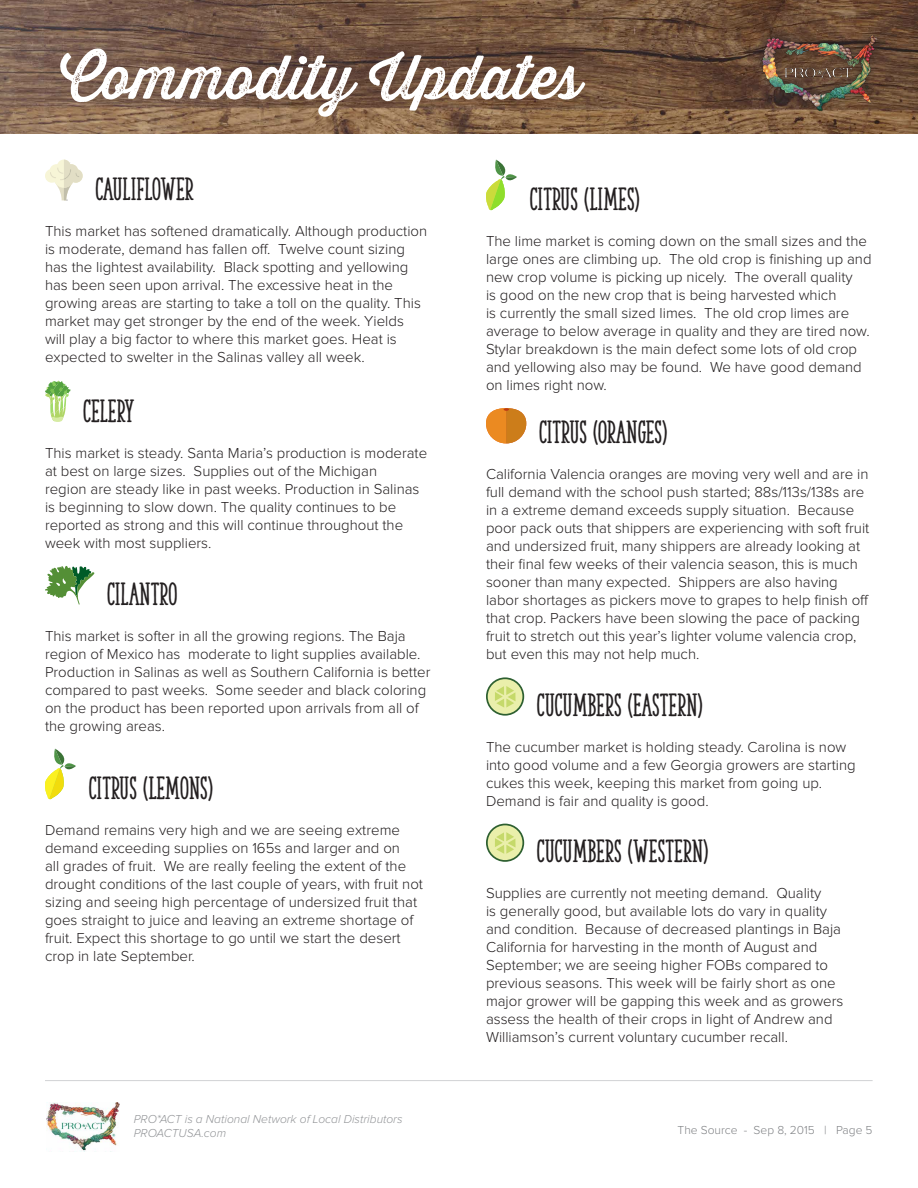
<style>
.page{position:relative;width:918px;height:1188px;background:#fff}
.page>*{position:absolute;margin:0;border:0;box-sizing:border-box;transform-origin:0 0}
.t1{font:60px "Thirsty Rough Reg One";color:#fff}
.t2{font:30px "The Serif Hand Extrablack";color:#231f20}
.t3{font:700 27px "Proxima Nova";color:#fff}
.t4{font:300 15px/18px "Proxima Nova";color:#231f20}
.t5{font:italic 300 12px/14.4px "Proxima Nova";color:#939598}
.t6{font:300 12px "Proxima Nova";color:#808285}
</style>
<div class="page">
<img style="left:46px;top:1102px;width:74px;height:49px">
<hr style="left:45px;top:1080px;width:828px;height:1px;background:#d1d2d4">
<img style="left:0;top:0;width:918px;height:134px">
<div style="left:752px;top:25px;width:133px;height:94px;background:#231f20;opacity:.6"></div>
<img style="left:761px;top:36px;width:115px;height:76px">
<svg style="left:45px;top:160px;width:38px;height:40px"></svg>
<svg style="left:45px;top:380px;width:26px;height:42px"></svg>
<svg style="left:45px;top:566px;width:49px;height:39px"></svg>
<svg style="left:45px;top:749px;width:31px;height:50px"></svg>
<svg style="left:486px;top:160px;width:31px;height:50px"></svg>
<svg style="left:486px;top:408px;width:40px;height:35px"></svg>
<svg style="left:486px;top:677px;width:38px;height:39px"></svg>
<div style="left:488px;top:679px;width:34px;height:35px;background:#eaefab;border-radius:50%"></div>
<svg style="left:495px;top:686px;width:21px;height:22px"></svg>
<svg style="left:486px;top:824px;width:38px;height:38px"></svg>
<div style="left:488px;top:825px;width:34px;height:35px;background:#eaefab;border-radius:50%"></div>
<svg style="left:495px;top:832px;width:21px;height:22px"></svg>
<h1 class="t1" style="left:60px;top:33px;width:523px">Commodity Updates</h1>
<h3 class="t3" style="left:223px;top:84px;width:146px">Sep 8, 2015</h3>
<h2 class="t2" style="left:95px;top:171px;width:100px">CAULIFLOWER</h2>
<p class="t4" style="left:45px;top:223px;width:384px">This market has softened dramatically. Although production is moderate, demand has fallen off. Twelve count sizing has the lightest availability. Black spotting and yellowing has been seen upon arrival. The excessive heat in the growing areas are starting to take a toll on the quality. This market may get stronger by the end of the week. Yields will play a big factor to where this market goes. Heat is expected to swelter in the Salinas valley all week.</p>
<h2 class="t2" style="left:83px;top:393px;width:52px">CELERY</h2>
<p class="t4" style="left:45px;top:445px;width:384px">This market is steady. Santa Maria’s production is moderate at best on large sizes. Supplies out of the Michigan<br>region are steady like in past weeks. Production in Salinas is beginning to slow down. The quality continues to be reported as strong and this will continue throughout the week with most suppliers.</p>
<h2 class="t2" style="left:107px;top:575px;width:72px">CILANTRO</h2>
<p class="t4" style="left:45px;top:627px;width:387px">This market is softer in all the growing regions. The Baja region of Mexico has moderate to light supplies available.<br>Production in Salinas as well as Southern California is better compared to past weeks. Some seeder and black coloring on the product has been reported upon arrivals from all of the growing areas.</p>
<h2 class="t2" style="left:89px;top:770px;width:125px">CITRUS (LEMONS)</h2>
<p class="t4" style="left:45px;top:822px;width:380px">Demand remains very high and we are seeing extreme demand exceeding supplies on 165s and larger and on<br>all grades of fruit. We are really feeling the extent of the drought conditions of the last couple of years, with fruit not sizing and seeing high percentage of undersized fruit that goes straight to juice and leaving an extreme shortage of fruit. Expect this shortage to go until we start the desert crop in late September.</p>
<p class="t5" style="left:134px;top:1112px;width:270px">PRO*ACT is a National Network of Local Distributors<br>PROACTUSA.com</p>
<h2 class="t2" style="left:530px;top:181px;width:111px">CITRUS (LIMES)</h2>
<p class="t4" style="left:486px;top:233px;width:387px">The lime market is coming down on the small sizes and the large ones are climbing up. The old crop is finishing up and new crop volume is picking up nicely. The overall quality<br>is good on the new crop that is being harvested which<br>is currently the small sized limes. The old crop limes are average to below average in quality and they are tired now.<br>Stylar breakdown is the main defect some lots of old crop and yellowing also may be found. We have good demand on limes right now.</p>
<h2 class="t2" style="left:539px;top:414px;width:130px">CITRUS (ORANGES)</h2>
<p class="t4" style="left:486px;top:466px;width:385px">California Valencia oranges are moving very well and are in full demand with the school push started; 88s/113s/138s are in a extreme demand exceeds supply situation. Because poor pack outs that shippers are experiencing with soft fruit and undersized fruit, many shippers are already looking at their final few weeks of their valencia season, this is much sooner than many expected. Shippers are also having labor shortages as pickers move to grapes to help finish off that crop. Packers have been slowing the pace of packing fruit to stretch out this year’s lighter volume valencia crop, but even this may not help much.</p>
<h2 class="t2" style="left:537px;top:686px;width:167px">CUCUMBERS (EASTERN)</h2>
<p class="t4" style="left:486px;top:738px;width:371px">The cucumber market is holding steady. Carolina is now into good volume and a few Georgia growers are starting cukes this week, keeping this market from going up.<br>Demand is fair and quality is good.</p>
<h2 class="t2" style="left:537px;top:833px;width:173px">CUCUMBERS (WESTERN)</h2>
<p class="t4" style="left:486px;top:884px;width:359px">Supplies are currently not meeting demand. Quality<br>is generally good, but available lots do vary in quality and condition. Because of decreased plantings in Baja California for harvesting in the month of August and September; we are seeing higher FOBs compared to previous seasons. This week will be fairly short as one major grower will be gapping this week and as growers assess the health of their crops in light of Andrew and Williamson’s current voluntary cucumber recall.</p>
<p class="t6" style="left:678px;top:1124px;width:197px">The Source - Sep 8, 2015 | Page 5</p>
</div>
